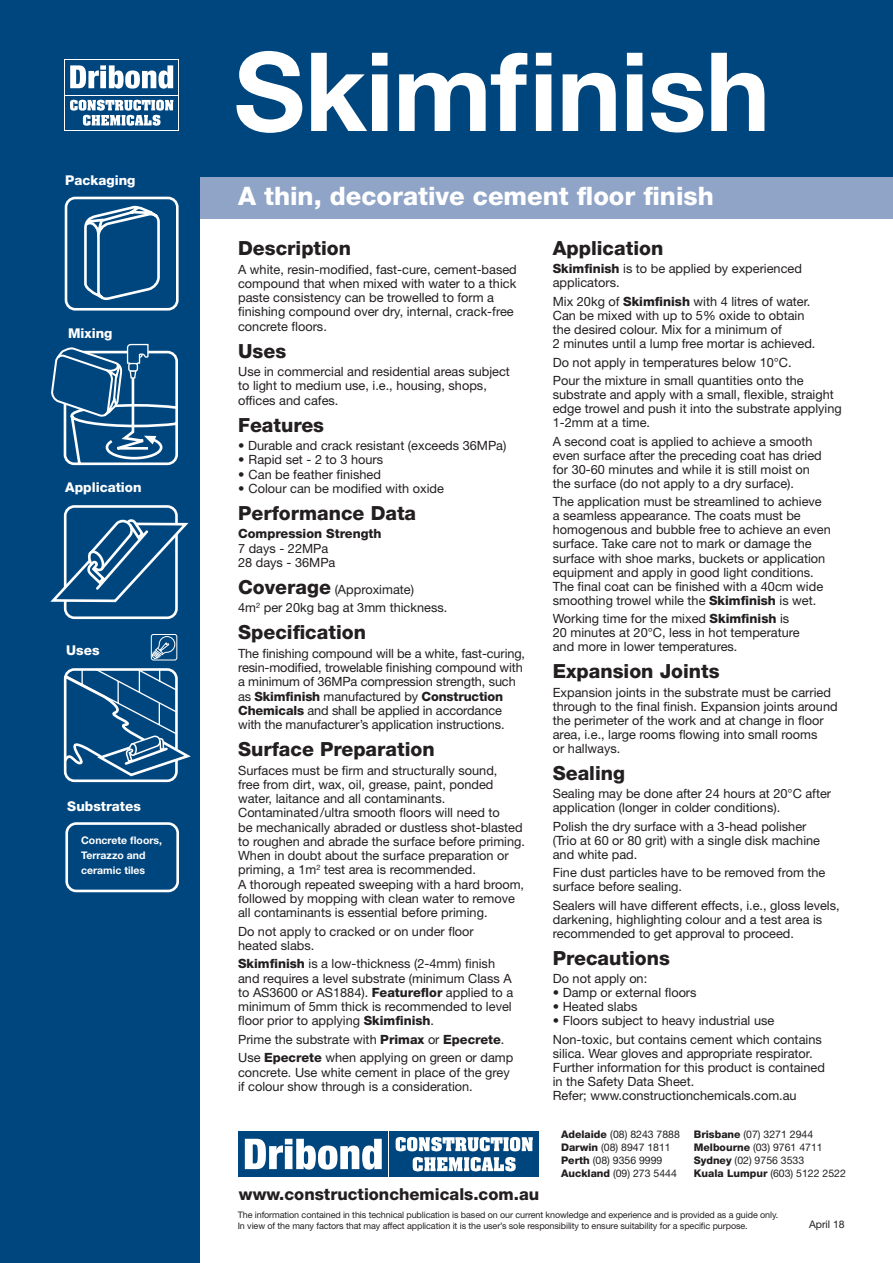
<style>
.page{position:relative;width:893px;height:1263px;background:#fff}
.page>*{position:absolute;margin:0;border:0;box-sizing:border-box;transform-origin:0 0}
.t1{font:700 109.5px "Helvetica Neue LT Std";letter-spacing:-.01em;color:#fff}
.t2{font:800 25.5px "Helvetica Neue LT Std";color:#fff}
.t3{font:800 19.5px "Helvetica Neue LT Std";color:#231f20}
.t4{font:800 16.5px "Helvetica Neue LT Std";color:#231f20}
.t5{font:800 13.5px "Helvetica Neue LT Std";color:#fff}
.Bodycopy{font:12.75px/14.1px "Helvetica Neue LT Std";color:#231f20}
.Bodycopy-2{font:800 12.75px "Helvetica Neue LT Std";color:#231f20}
.t6{font:10.5px "Helvetica Neue LT Std";color:#231f20}
.t7{font:700 10.5px/15px "Helvetica Neue LT Std";color:#fff}
.t8{font:9px/10.5px "Helvetica Neue LT Std";letter-spacing:-.01em;color:#231f20}
.s1{font-weight:800;font-size:19.5px}
.s2{font-weight:800}
</style>
<div class="page">
<div style="left:193px;top:175px;width:700px;height:44px;background:#8fa4c7"></div>
<div style="left:0;top:0;width:200px;height:1263px;background:#00467e"></div>
<div style="left:199px;top:0;width:694px;height:176px;background:#00467e"></div>
<svg style="left:64px;top:196px;width:115px;height:115px"></svg>
<svg style="left:52px;top:343px;width:126px;height:123px"></svg>
<div style="left:65px;top:822px;width:114px;height:70px;border:3px solid #fff;border-radius:10px"></div>
<div style="left:64px;top:505px;width:114px;height:114px;border:3px solid #fff;border-radius:9px"></div>
<svg style="left:50px;top:517px;width:139px;height:87px"></svg>
<svg style="left:150px;top:634px;width:28px;height:27px"></svg>
<div style="left:151px;top:634px;width:26px;height:26px;border:1px solid #fff;border-radius:2px"></div>
<svg style="left:152px;top:636px;width:23px;height:23px"></svg>
<div style="left:64px;top:668px;width:114px;height:114px;border:3px solid #fff;border-radius:9px"></div>
<svg style="left:63px;top:668px;width:128px;height:110px"></svg>
<div style="left:64px;top:94px;width:115px;height:37px;background:#fff"></div>
<div style="left:65px;top:95px;width:113px;height:35px;background:#00467e"></div>
<svg style="left:70px;top:100px;width:103px;height:26px"></svg>
<div style="left:64px;top:59px;width:115px;height:36px;background:#00467e"></div>
<svg style="left:70px;top:65px;width:103px;height:24px"></svg>
<div style="left:390px;top:1131px;width:149px;height:46px;background:#00467e"></div>
<svg style="left:413px;top:1157px;width:103px;height:14px"></svg>
<svg style="left:396px;top:1137px;width:137px;height:14px"></svg>
<div style="left:239px;top:1131px;width:149px;height:46px;background:#00467e"></div>
<svg style="left:245px;top:1139px;width:137px;height:30px"></svg>
<p class="t5" style="left:65px;top:172px;width:72px">Packaging</p>
<p class="t5" style="left:68px;top:326px;width:46px">Mixing</p>
<p class="t5" style="left:65px;top:479px;width:78px">Application</p>
<p class="t5" style="left:66px;top:642px;width:35px">Uses</p>
<p class="t5" style="left:67px;top:798px;width:75px">Substrates</p>
<p class="t7" style="left:81px;top:832px;width:82px">Concrete floors,<br>Terrazzo and ceramic tiles</p>
<p class="t1" style="left:234px;top:24px;width:538px">Skimfinish</p>
<p class="t2" style="left:238px;top:181px;width:477px">A thin, decorative cement floor finish</p>
<p class="t3" style="left:238px;top:236px;width:115px">Description</p>
<p class="Bodycopy" style="left:238px;top:262px;width:280px">A white, resin-modified, fast-cure, cement-based compound that when mixed with water to a thick paste consistency can be trowelled to form a finishing compound over dry, internal, crack-free concrete floors.</p>
<p class="t3" style="left:238px;top:339px;width:50px">Uses</p>
<p class="Bodycopy" style="left:238px;top:364px;width:273px">Use in commercial and residential areas subject to light to medium use, i.e., housing, shops, offices and cafes.</p>
<p class="t3" style="left:238px;top:413px;width:87px">Features</p>
<p class="Bodycopy" style="left:238px;top:438px;width:270px">• Durable and crack resistant (exceeds 36MPa)</p>
<p class="Bodycopy" style="left:238px;top:453px;width:147px">• Rapid set - 2 to 3 hours</p>
<p class="Bodycopy" style="left:238px;top:467px;width:144px">• Can be feather finished</p>
<p class="Bodycopy" style="left:238px;top:481px;width:207px">• Colour can be modified with oxide</p>
<p class="t3" style="left:238px;top:501px;width:180px">Performance Data</p>
<p class="Bodycopy-2" style="left:238px;top:526px;width:145px">Compression Strength</p>
<p class="Bodycopy" style="left:238px;top:541px;width:92px">7 days - 22MPa</p>
<p class="Bodycopy" style="left:238px;top:555px;width:99px">28 days - 36MPa</p>
<p class="Bodycopy" style="left:238px;top:582px;width:177px"><span class="s1">Coverage</span> (Approximate)</p>
<p class="Bodycopy" style="left:238px;top:601px;width:211px">4m<sup>2</sup> per 20kg bag at 3mm thickness.</p>
<p class="t3" style="left:238px;top:621px;width:129px">Specification</p>
<p class="Bodycopy" style="left:238px;top:646px;width:288px">The finishing compound will be a white, fast-curing, resin-modified, trowelable finishing compound with a minimum of 36MPa compression strength, such as <span class="s2">Skimfinish</span> manufactured by <span class="s2">Construction Chemicals</span> and shall be applied in accordance with the manufacturer’s application instructions.</p>
<p class="t3" style="left:238px;top:738px;width:198px">Surface Preparation</p>
<p class="Bodycopy" style="left:238px;top:763px;width:288px">Surfaces must be firm and structurally sound,<br>free from dirt, wax, oil, grease, paint, ponded water, laitance and all contaminants.<br>Contaminated/ultra smooth floors will need to<br>be mechanically abraded or dustless shot-blasted to roughen and abrade the surface before priming.<br>When in doubt about the surface preparation or priming, a 1m<sup>2</sup> test area is recommended.<br>A thorough repeated sweeping with a hard broom, followed by mopping with clean water to remove all contaminants is essential before priming.</p>
<p class="Bodycopy" style="left:238px;top:924px;width:237px">Do not apply to cracked or on under floor heated slabs.</p>
<p class="Bodycopy" style="left:238px;top:956px;width:277px"><span class="s2">Skimfinish</span> is a low-thickness (2-4mm) finish and requires a level substrate (minimum Class A to AS3600 or AS1884). <span class="s2">Featureflor</span> applied to a minimum of 5mm thick is recommended to level floor prior to applying <span class="s2">Skimfinish</span>.</p>
<p class="Bodycopy" style="left:238px;top:1032px;width:268px">Prime the substrate with <span class="s2">Primax</span> or <span class="s2">Epecrete</span>.</p>
<p class="Bodycopy" style="left:238px;top:1050px;width:277px">Use <span class="s2">Epecrete</span> when applying on green or damp concrete. Use white cement in place of the grey if colour show through is a consideration.</p>
<p class="t4" style="left:239px;top:1184px;width:302px">www.constructionchemicals.com.au</p>
<p class="t3" style="left:553px;top:236px;width:112px">Application</p>
<p class="Bodycopy" style="left:553px;top:262px;width:251px"><span class="s2">Skimfinish</span> is to be applied by experienced applicators.</p>
<p class="Bodycopy" style="left:553px;top:294px;width:259px">Mix 20kg of <span class="s2">Skimfinish</span> with 4 litres of water.</p>
<p class="Bodycopy" style="left:553px;top:308px;width:264px">Can be mixed with up to 5% oxide to obtain the desired colour. Mix for a minimum of<br>2 minutes until a lump free mortar is achieved.</p>
<p class="Bodycopy" style="left:553px;top:355px;width:240px">Do not apply in temperatures below 10°C.</p>
<p class="Bodycopy" style="left:553px;top:373px;width:291px">Pour the mixture in small quantities onto the substrate and apply with a small, flexible, straight edge trowel and push it into the substrate applying 1-2mm at a time.</p>
<p class="Bodycopy" style="left:553px;top:434px;width:270px">A second coat is applied to achieve a smooth even surface after the preceding coat has dried for 30-60 minutes and while it is still moist on the surface (do not apply to a dry surface).</p>
<p class="Bodycopy" style="left:553px;top:494px;width:279px">The application must be streamlined to achieve a seamless appearance. The coats must be homogenous and bubble free to achieve an even surface. Take care not to mark or damage the surface with shoe marks, buckets or application equipment and apply in good light conditions.<br>The final coat can be finished with a 40cm wide smoothing trowel while the <span class="s2">Skimfinish</span> is wet.</p>
<p class="Bodycopy" style="left:553px;top:611px;width:248px">Working time for the mixed <span class="s2">Skimfinish</span> is<br>20 minutes at 20°C, less in hot temperature and more in lower temperatures.</p>
<p class="t3" style="left:553px;top:660px;width:168px">Expansion Joints</p>
<p class="Bodycopy" style="left:553px;top:685px;width:286px">Expansion joints in the substrate must be carried through to the final finish. Expansion joints around the perimeter of the work and at change in floor area, i.e., large rooms flowing into small rooms<br>or hallways.</p>
<p class="t3" style="left:553px;top:761px;width:74px">Sealing</p>
<p class="Bodycopy" style="left:553px;top:786px;width:280px">Sealing may be done after 24 hours at 20°C after application (longer in colder conditions).</p>
<p class="Bodycopy" style="left:553px;top:819px;width:269px">Polish the dry surface with a 3-head polisher (Trio at 60 or 80 grit) with a single disk machine and white pad.</p>
<p class="Bodycopy" style="left:553px;top:865px;width:274px">Fine dust particles have to be removed from the surface before sealing.</p>
<p class="Bodycopy" style="left:553px;top:898px;width:288px">Sealers will have different effects, i.e., gloss levels, darkening, highlighting colour and a test area is recommended to get approval to proceed.</p>
<p class="t3" style="left:553px;top:946px;width:119px">Precautions</p>
<p class="Bodycopy" style="left:553px;top:971px;width:96px">Do not apply on:</p>
<p class="Bodycopy" style="left:553px;top:985px;width:145px">• Damp or external floors</p>
<p class="Bodycopy" style="left:553px;top:999px;width:86px">• Heated slabs</p>
<p class="Bodycopy" style="left:553px;top:1014px;width:223px">• Floors subject to heavy industrial use</p>
<p class="Bodycopy" style="left:553px;top:1032px;width:274px">Non-toxic, but contains cement which contains silica. Wear gloves and appropriate respirator.<br>Further information for this product is contained in the Safety Data Sheet.<br>Refer; www.constructionchemicals.com.au</p>
<p class="t6" style="left:561px;top:1128px;width:120px"><span class="s2">Adelaide</span> (08) 8243 7888</p>
<p class="t6" style="left:561px;top:1141px;width:111px"><span class="s2">Darwin</span> (08) 8947 1811</p>
<p class="t6" style="left:561px;top:1154px;width:103px"><span class="s2">Perth</span> (08) 9356 9999</p>
<p class="t6" style="left:561px;top:1167px;width:117px"><span class="s2">Auckland</span> (09) 273 5444</p>
<p class="t6" style="left:694px;top:1128px;width:121px"><span class="s2">Brisbane</span> (07) 3271 2944</p>
<p class="t6" style="left:694px;top:1141px;width:130px"><span class="s2">Melbourne</span> (03) 9761 4711</p>
<p class="t6" style="left:694px;top:1154px;width:112px"><span class="s2">Sydney</span> (02) 9756 3533</p>
<p class="t6" style="left:694px;top:1167px;width:154px"><span class="s2">Kuala Lumpur</span> (603) 5122 2522</p>
<p class="t8" style="left:238px;top:1210px;width:542px">The information contained in this technical publication is based on our current knowledge and experience and is provided as a guide only.<br>In view of the many factors that may affect application it is the user’s sole responsibility to ensure suitability for a specific purpose.</p>
<p class="t6" style="left:809px;top:1218px;width:37px">April 18</p>
</div>
